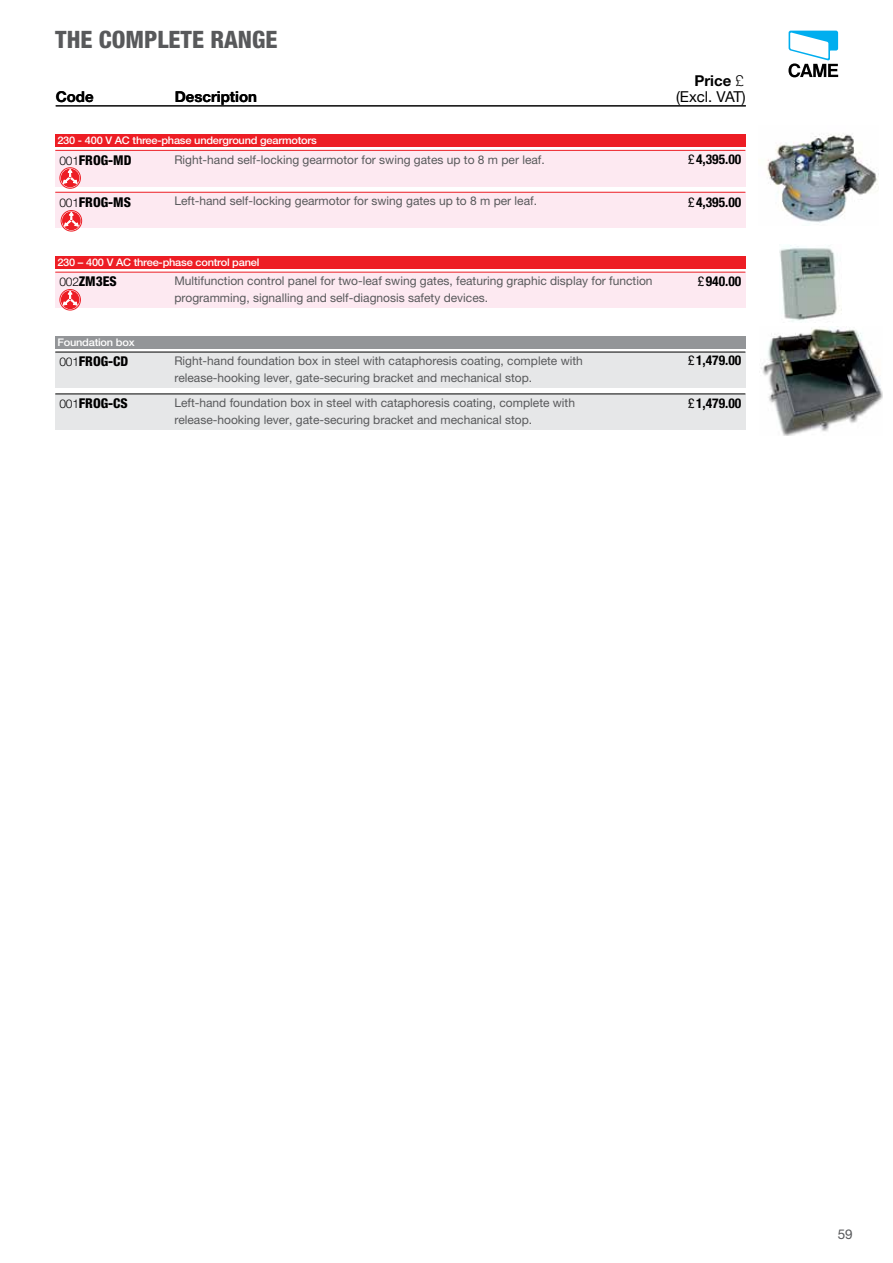
<style>
.page{position:relative;width:893px;height:1263px;background:#fff}
.page>*{position:absolute;margin:0;border:0;box-sizing:border-box;transform-origin:0 0}
.t1{font:800 condensed 24px "Helvetica Neue LT Pro";color:#58595b}
.t2{font:700 15px "Helvetica Neue LT Pro";color:#000}
.t3{font:15px "Helvetica Neue";color:#000}
.t4{font:800 condensed 13.5px "Helvetica Neue LT Pro";color:#000}
.t5{font:700 condensed 13.5px "Helvetica Neue LT Pro";color:#000}
.t6{font:13.5px "Helvetica Neue LT Pro";color:#58595b}
.t7{font:12px/16.5px "Helvetica Neue LT Pro";color:#58595b}
.t8{font:500 10.5px "Helvetica Neue LT Pro";letter-spacing:-.02em;color:#fff;scale:1.05 1}
.s1{font-weight:300;font-stretch:normal;font-size:12px}
.s2{font-family:"Helvetica Neue LT Std";font-weight:300}
.s3{font-weight:400}
</style>
<div class="page">
<img style="left:779px;top:245px;width:61px;height:77px">
<img style="left:767px;top:133px;width:111px;height:90px">
<img style="left:761px;top:326px;width:121px;height:109px">
<svg style="left:788px;top:31px;width:50px;height:46px"></svg>
<hr style="left:56px;top:105px;width:690px;height:1px;background:#000">
<div style="left:55px;top:134px;width:690px;height:13px;background:#ed1d24"></div>
<div style="left:55px;top:151px;width:690px;height:35px;background:#fde9f1"></div>
<hr style="left:55px;top:150px;width:690px;height:1px;background:#ed1d24">
<svg style="left:60px;top:168px;width:20px;height:20px"></svg>
<div style="left:60px;top:168px;width:21px;height:20px;border:1px solid #ed1d24;border-radius:50%"></div>
<div style="left:61px;top:169px;width:18px;height:18px;background:#ed1d24;border-radius:50%"></div>
<svg style="left:62px;top:168px;width:16px;height:16px"></svg>
<div style="left:55px;top:193px;width:690px;height:35px;background:#fde9f1"></div>
<hr style="left:55px;top:192px;width:690px;height:1px;background:#ed1d24">
<div style="left:55px;top:256px;width:690px;height:13px;background:#ed1d24"></div>
<div style="left:55px;top:272px;width:690px;height:36px;background:#fde9f1"></div>
<hr style="left:55px;top:272px;width:690px;height:1px;background:#ed1d24">
<div style="left:60px;top:289px;width:21px;height:21px;border:1px solid #ed1d24;border-radius:50%"></div>
<div style="left:61px;top:290px;width:18px;height:19px;background:#ed1d24;border-radius:50%"></div>
<svg style="left:62px;top:290px;width:16px;height:16px"></svg>
<div style="left:55px;top:336px;width:690px;height:13px;background:#939598"></div>
<div style="left:55px;top:352px;width:690px;height:36px;background:#e6e7e8"></div>
<hr style="left:55px;top:352px;width:690px;height:1px;background:#000">
<div style="left:55px;top:394px;width:690px;height:36px;background:#e6e7e8"></div>
<hr style="left:55px;top:393px;width:690px;height:1px;background:#000">
<div style="left:61px;top:210px;width:21px;height:21px;border:1px solid #ed1d24;border-radius:50%"></div>
<svg style="left:62px;top:211px;width:19px;height:19px"></svg>
<svg style="left:63px;top:211px;width:16px;height:16px"></svg>
<h1 class="t1" style="left:55px;top:25px;width:224px">THE COMPLETE RANGE</h1>
<p class="t2" style="left:56px;top:88px;width:40px">Code</p>
<p class="t2" style="left:175px;top:88px;width:84px">Description</p>
<p class="t8" style="left:57px;top:134px;width:249px">230 - 400 V AC three-phase underground gearmotors</p>
<p class="t4" style="left:60px;top:152px;width:74px"><span class="s1">001</span>FROG-MD</p>
<p class="t7" style="left:174px;top:151px;width:372px">Right-hand self-locking gearmotor for swing gates up to 8 m per leaf.</p>
<p class="t4" style="left:60px;top:193px;width:73px"><span class="s1">001</span>FROG-MS</p>
<p class="t7" style="left:174px;top:193px;width:364px">Left-hand self-locking gearmotor for swing gates up to 8 m per leaf.</p>
<p class="t8" style="left:57px;top:256px;width:194px">230 – 400 V AC three-phase control panel</p>
<p class="t7" style="left:174px;top:273px;width:480px">Multifunction control panel for two-leaf swing gates, featuring graphic display for function programming, signalling and self-diagnosis safety devices.</p>
<p class="t4" style="left:60px;top:273px;width:59px"><span class="s1">002</span>ZM3ES</p>
<p class="t8" style="left:57px;top:336px;width:75px">Foundation box</p>
<p class="t4" style="left:60px;top:353px;width:70px"><span class="s1">001</span>FROG-CD</p>
<p class="t4" style="left:60px;top:395px;width:70px"><span class="s1">001</span>FROG-CS</p>
<p class="t7" style="left:174px;top:352px;width:410px">Right-hand foundation box in steel with cataphoresis coating, complete with release-hooking lever, gate-securing bracket and mechanical stop.</p>
<p class="t7" style="left:174px;top:394px;width:402px">Left-hand foundation box in steel with cataphoresis coating, complete with release-hooking lever, gate-securing bracket and mechanical stop.</p>
<p class="t2" style="left:694px;top:72px;width:51px">Price <span class="s2">£</span></p>
<p class="t3" style="left:676px;top:84px;width:71px">(Excl. VAT)</p>
<p class="t5" style="left:688px;top:151px;width:55px"><span class="s3">£</span>4,395.00</p>
<p class="t5" style="left:688px;top:194px;width:55px"><span class="s3">£</span>4,395.00</p>
<p class="t5" style="left:698px;top:273px;width:45px"><span class="s3">£</span>940.00</p>
<p class="t5" style="left:688px;top:352px;width:55px"><span class="s3">£</span>1,479.00</p>
<p class="t5" style="left:688px;top:395px;width:55px"><span class="s3">£</span>1,479.00</p>
<p class="t6" style="left:838px;top:1226px;width:17px">59</p>
</div>
